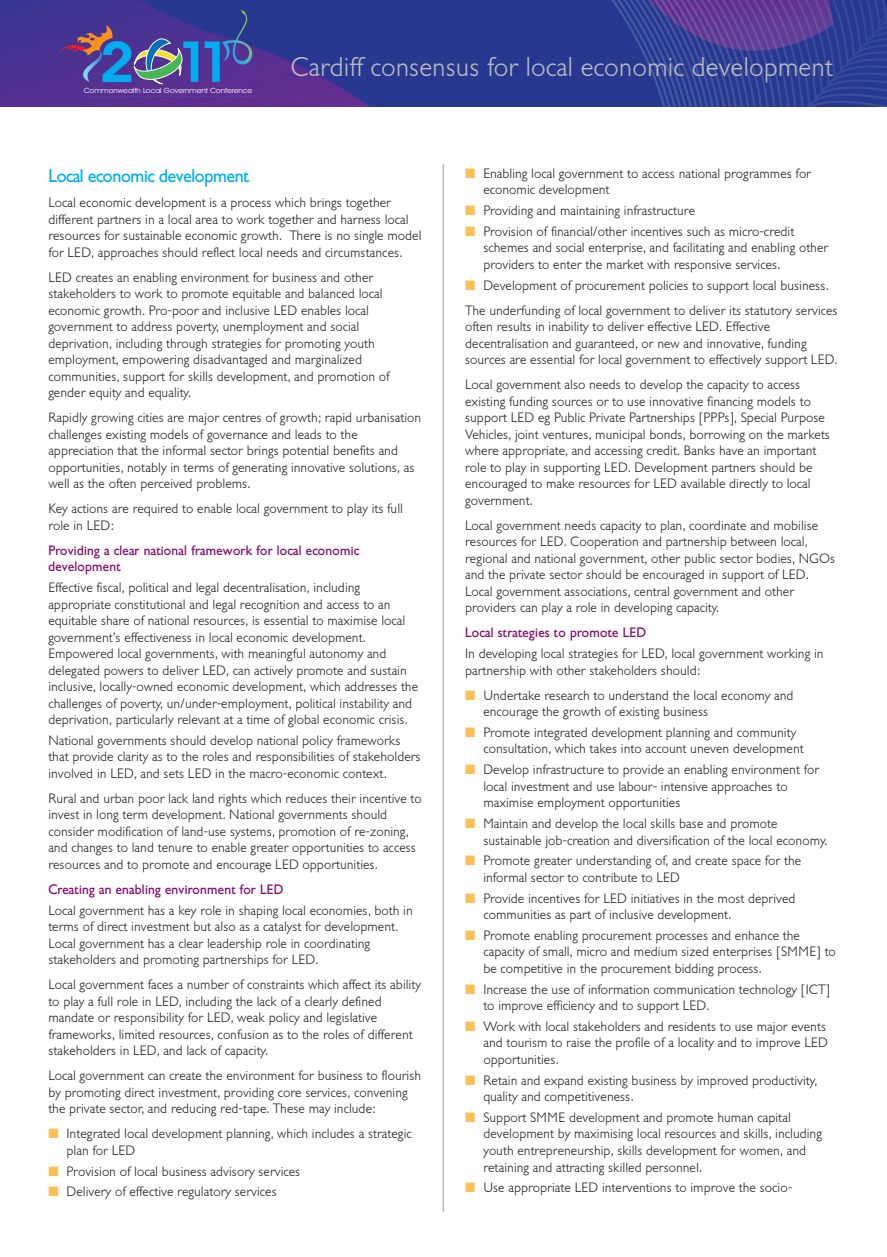
<style>
.page{position:relative;width:887px;height:1257px;background:#fff}
.page>*{position:absolute;margin:0;border:0;box-sizing:border-box;transform-origin:0 0}
.t1{font:300 27px "Gill Sans BQ";color:#bcbdc0}
.t2{font:18px "Gill Sans BQ";letter-spacing:-.035em;color:#00aeef}
.t3{font:300 13.5px/16.5px "Gill Sans BQ";color:#231f20}
.t4{font:13.5px/16.5px "Gill Sans BQ";color:#850a70}
.t5{font:7.2px "Avant Garde IT Cby BT";color:#fff;scale:1.08 1}
.s1{color:#fdc056}
</style>
<div class="page">
<img style="left:0;top:0;width:886px;height:106px">
<hr style="left:84px;top:97px;width:172px;height:1px;background:#00b1d9">
<svg style="left:205px;top:10px;width:47px;height:72px;background:#3a4b9d"></svg>
<svg style="left:58px;top:10px;width:140px;height:74px;background:#505196"></svg>
<hr style="left:443px;top:164px;width:1px;height:1048px;background:#939598">
<p class="t5" style="left:84px;top:88px;width:157px">Commonwealth Local Government Conference</p>
<h1 class="t1" style="left:290px;top:57px;width:544px">Cardiff consensus for local economic development</h1>
<h2 class="t2" style="left:48px;top:170px;width:202px">Local economic development</h2>
<p class="t3" style="left:48px;top:196px;width:374px">Local economic development is a process which brings together different partners in a local area to work together and harness local resources for sustainable economic growth. There is no single model for LED, approaches should reflect local needs and circumstances.</p>
<p class="t3" style="left:48px;top:270px;width:343px">LED creates an enabling environment for business and other stakeholders to work to promote equitable and balanced local economic growth. Pro-poor and inclusive LED enables local government to address poverty, unemployment and social deprivation, including through strategies for promoting youth employment, empowering disadvantaged and marginalized communities, support for skills development, and promotion of gender equity and equality.</p>
<p class="t3" style="left:48px;top:411px;width:374px">Rapidly growing cities are major centres of growth; rapid urbanisation challenges existing models of governance and leads to the appreciation that the informal sector brings potential benefits and opportunities, notably in terms of generating innovative solutions, as well as the often perceived problems.</p>
<p class="t3" style="left:48px;top:502px;width:356px">Key actions are required to enable local government to play its full role in LED:</p>
<p class="t4" style="left:48px;top:543px;width:313px">Providing a clear national framework for local economic development</p>
<p class="t3" style="left:48px;top:580px;width:371px">Effective fiscal, political and legal decentralisation, including appropriate constitutional and legal recognition and access to an equitable share of national resources, is essential to maximise local government’s effectiveness in local economic development.<br>Empowered local governments, with meaningful autonomy and delegated powers to deliver LED, can actively promote and sustain inclusive, locally-owned economic development, which addresses the challenges of poverty, un/under-employment, political instability and deprivation, particularly relevant at a time of global economic crisis.</p>
<p class="t3" style="left:48px;top:733px;width:374px">National governments should develop national policy frameworks that provide clarity as to the roles and responsibilities of stakeholders involved in LED, and sets LED in the macro-economic context.</p>
<p class="t3" style="left:48px;top:791px;width:375px">Rural and urban poor lack land rights which reduces their incentive to invest in long term development. National governments should consider modification of land-use systems, promotion of re-zoning, and changes to land tenure to enable greater opportunities to access resources and to promote and encourage LED opportunities.</p>
<p class="t4" style="left:48px;top:882px;width:237px">Creating an enabling environment for LED</p>
<p class="t3" style="left:48px;top:903px;width:366px">Local government has a key role in shaping local economies, both in terms of direct investment but also as a catalyst for development.<br>Local government has a clear leadership role in coordinating stakeholders and promoting partnerships for LED.</p>
<p class="t3" style="left:48px;top:977px;width:374px">Local government faces a number of constraints which affect its ability to play a full role in LED, including the lack of a clearly defined mandate or responsibility for LED, weak policy and legislative frameworks, limited resources, confusion as to the roles of different stakeholders in LED, and lack of capacity.</p>
<p class="t3" style="left:48px;top:1068px;width:374px">Local government can create the environment for business to flourish by promoting direct investment, providing core services, convening the private sector, and reducing red-tape. These may include:</p>
<p class="t3" style="left:67px;top:1126px;width:347px;text-indent:-18px"><span class="s1">■</span> Integrated local development planning, which includes a strategic plan for LED</p>
<p class="t3" style="left:48px;top:1164px;width:253px"><span class="s1">■</span> Provision of local business advisory services</p>
<p class="t3" style="left:48px;top:1185px;width:230px"><span class="s1">■</span> Delivery of effective regulatory services</p>
<p class="t3" style="left:483px;top:167px;width:329px;text-indent:-18px"><span class="s1">■</span> Enabling local government to access national programmes for economic development</p>
<p class="t3" style="left:465px;top:204px;width:231px"><span class="s1">■</span> Providing and maintaining infrastructure</p>
<p class="t3" style="left:483px;top:225px;width:346px;text-indent:-18px"><span class="s1">■</span> Provision of financial/other incentives such as micro-credit schemes and social enterprise, and facilitating and enabling other providers to enter the market with responsive services.</p>
<p class="t3" style="left:465px;top:274px;width:374px;line-height:25px"><span class="s1">■</span> Development of procurement policies to support local business.<br>The underfunding of local government to deliver its statutory services</p>
<p class="t3" style="left:465px;top:320px;width:374px">often results in inability to deliver effective LED. Effective decentralisation and guaranteed, or new and innovative, funding sources are essential for local government to effectively support LED.</p>
<p class="t3" style="left:465px;top:378px;width:366px">Local government also needs to develop the capacity to access existing funding sources or to use innovative financing models to support LED eg Public Private Partnerships [PPPs], Special Purpose Vehicles, joint ventures, municipal bonds, borrowing on the markets where appropriate, and accessing credit. Banks have an important role to play in supporting LED. Development partners should be encouraged to make resources for LED available directly to local government.</p>
<p class="t3" style="left:465px;top:518px;width:371px">Local government needs capacity to plan, coordinate and mobilise resources for LED. Cooperation and partnership between local, regional and national government, other public sector bodies, NGOs and the private sector should be encouraged in support of LED.<br>Local government associations, central government and other providers can play a role in developing capacity.</p>
<p class="t4" style="left:465px;top:626px;width:183px">Local strategies to promote LED</p>
<p class="t3" style="left:465px;top:647px;width:360px">In developing local strategies for LED, local government working in partnership with other stakeholders should:</p>
<p class="t3" style="left:483px;top:688px;width:312px;text-indent:-18px"><span class="s1">■</span> Undertake research to understand the local economy and encourage the growth of existing business</p>
<p class="t3" style="left:483px;top:725px;width:322px;text-indent:-18px"><span class="s1">■</span> Promote integrated development planning and community consultation, which takes into account uneven development</p>
<p class="t3" style="left:483px;top:763px;width:337px;text-indent:-18px"><span class="s1">■</span> Develop infrastructure to provide an enabling environment for local investment and use labour- intensive approaches to maximise employment opportunities</p>
<p class="t3" style="left:483px;top:816px;width:345px;text-indent:-18px"><span class="s1">■</span> Maintain and develop the local skills base and promote sustainable job-creation and diversification of the local economy.</p>
<p class="t3" style="left:483px;top:854px;width:319px;text-indent:-18px"><span class="s1">■</span> Promote greater understanding of, and create space for the informal sector to contribute to LED</p>
<p class="t3" style="left:483px;top:891px;width:314px;text-indent:-18px"><span class="s1">■</span> Provide incentives for LED initiatives in the most deprived communities as part of inclusive development.</p>
<p class="t3" style="left:483px;top:928px;width:354px;text-indent:-18px"><span class="s1">■</span> Promote enabling procurement processes and enhance the capacity of small, micro and medium sized enterprises [SMME] to be competitive in the procurement bidding process.</p>
<p class="t3" style="left:483px;top:982px;width:348px;text-indent:-18px"><span class="s1">■</span> Increase the use of information communication technology [ICT] to improve efficiency and to support LED.</p>
<p class="t3" style="left:483px;top:1019px;width:346px;text-indent:-18px"><span class="s1">■</span> Work with local stakeholders and residents to use major events and tourism to raise the profile of a locality and to improve LED opportunities.</p>
<p class="t3" style="left:483px;top:1073px;width:335px;text-indent:-18px"><span class="s1">■</span> Retain and expand existing business by improved productivity, quality and competitiveness.</p>
<p class="t3" style="left:483px;top:1110px;width:340px;text-indent:-18px"><span class="s1">■</span> Support SMME development and promote human capital development by maximising local resources and skills, including youth entrepreneurship, skills development for women, and retaining and attracting skilled personnel.</p>
<p class="t3" style="left:465px;top:1180px;width:328px"><span class="s1">■</span> Use appropriate LED interventions to improve the socio-</p>
</div>
